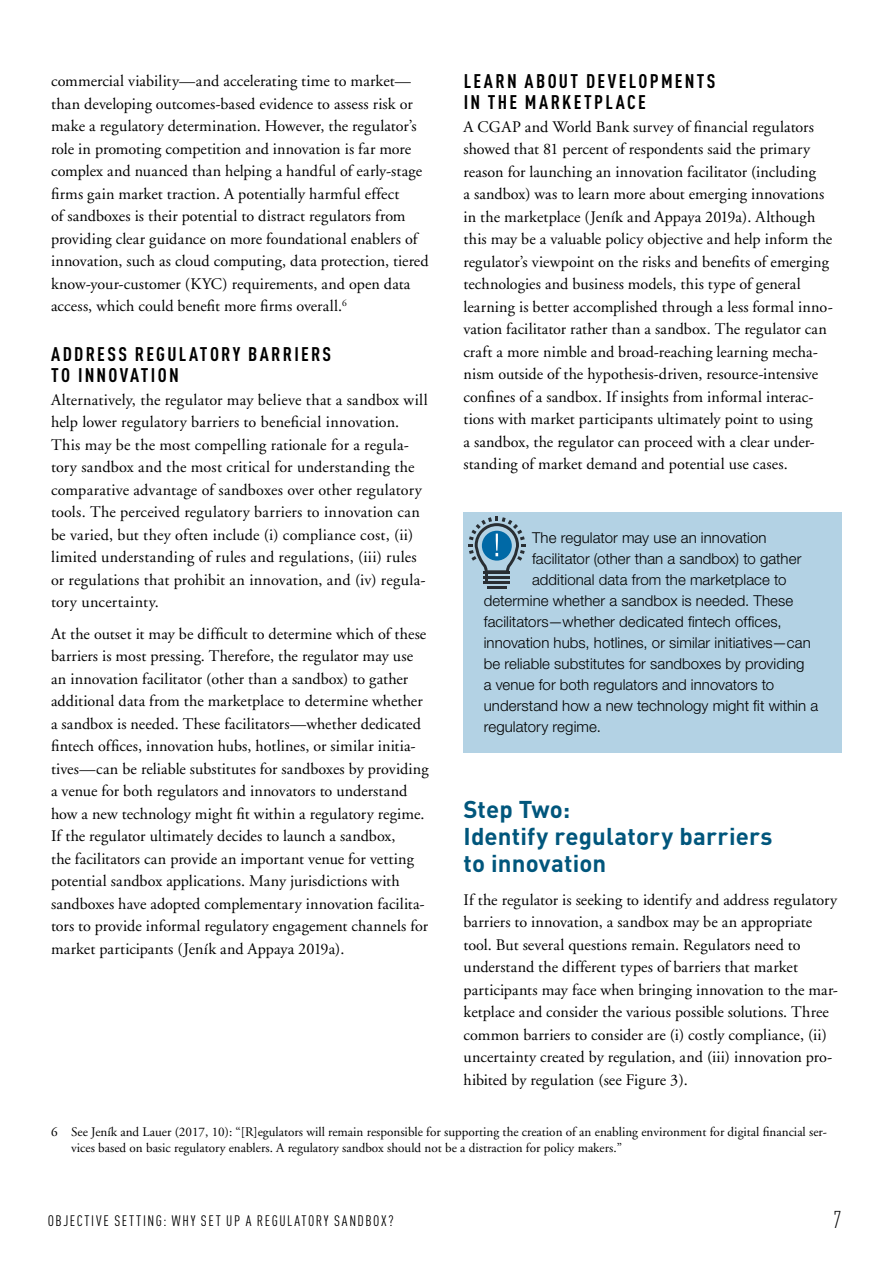
<style>
.page{position:relative;width:893px;height:1263px;background:#fff}
.page>*{position:absolute;margin:0;border:0;box-sizing:border-box;transform-origin:0 0}
.t1{font:700 24px/27px "DIN Pro";letter-spacing:.005em;color:#00567c}
.t2{font:300 condensed 24px "DIN Pro";color:#000}
.t3{font:700 condensed 19.5px/21px "DIN Pro";letter-spacing:.115em;color:#000}
.t4{font:16.2px/22.5px "Adobe Garamond";letter-spacing:.005em;color:#000}
.t5{font:300 15px "Helvetica Neue LT Std";letter-spacing:.005em;color:#000}
.t6{font:condensed 15px "DIN Pro";letter-spacing:.1em;color:#000}
.t7{font:13.2px/16.5px "Adobe Garamond";color:#000}
</style>
<div class="page">
<div style="left:463px;top:512px;width:379px;height:240px;background:#b3d2e4"></div>
<hr style="left:483px;top:581px;width:27px;height:3px;background:#292e33">
<hr style="left:487px;top:586px;width:20px;height:3px;background:#292e33">
<svg style="left:468px;top:517px;width:57px;height:64px"></svg>
<p class="t4" style="left:51px;top:70px;width:379px">commercial viability—and accelerating time to market— than developing outcomes-based evidence to assess risk or make a regulatory determination. However, the regulator’s role in promoting competition and innovation is far more complex and nuanced than helping a handful of early-stage firms gain market traction. A potentially harmful effect<br>of sandboxes is their potential to distract regulators from providing clear guidance on more foundational enablers of innovation, such as cloud computing, data protection, tiered know-your-customer (KYC) requirements, and open data access, which could benefit more firms overall.<sup>6</sup></p>
<p class="t3" style="left:51px;top:342px;width:281px">ADDRESS REGULATORY BARRIERS<br>TO INNOVATION</p>
<p class="t4" style="left:51px;top:389px;width:378px">Alternatively, the regulator may believe that a sandbox will help lower regulatory barriers to beneficial innovation.<br>This may be the most compelling rationale for a regula&shy;tory sandbox and the most critical for understanding the comparative advantage of sandboxes over other regulatory tools. The perceived regulatory barriers to innovation can be varied, but they often include (i) compliance cost, (ii) limited understanding of rules and regulations, (iii) rules or regulations that prohibit an innovation, and (iv) regula&shy;tory uncertainty.</p>
<p class="t4" style="left:51px;top:623px;width:379px">At the outset it may be difficult to determine which of these barriers is most pressing. Therefore, the regulator may use an innovation facilitator (other than a sandbox) to gather additional data from the marketplace to determine whether a sandbox is needed. These facilitators—whether dedicated fintech offices, innovation hubs, hotlines, or similar initia&shy;tives—can be reliable substitutes for sandboxes by providing a venue for both regulators and innovators to understand how a new technology might fit within a regulatory regime.<br>If the regulator ultimately decides to launch a sandbox,<br>the facilitators can provide an important venue for vetting potential sandbox applications. Many jurisdictions with sandboxes have adopted complementary innovation facilita&shy;tors to provide informal regulatory engagement channels for market participants (Jeník and Appaya 2019a).</p>
<p class="t3" style="left:464px;top:69px;width:253px">LEARN ABOUT DEVELOPMENTS<br>IN THE MARKETPLACE</p>
<p class="t4" style="left:463px;top:116px;width:371px">A CGAP and World Bank survey of financial regulators showed that 81 percent of respondents said the primary reason for launching an innovation facilitator (including<br>a sandbox) was to learn more about emerging innovations in the marketplace (Jeník and Appaya 2019a). Although this may be a valuable policy objective and help inform the regulator’s viewpoint on the risks and benefits of emerging technologies and business models, this type of general learning is better accomplished through a less formal inno&shy;vation facilitator rather than a sandbox. The regulator can craft a more nimble and broad-reaching learning mecha&shy;nism outside of the hypothesis-driven, resource-intensive confines of a sandbox. If insights from informal interac&shy;tions with market participants ultimately point to using<br>a sandbox, the regulator can proceed with a clear under&shy;standing of market demand and potential use cases.</p>
<p class="t5" style="left:532px;top:529px;width:236px">The regulator may use an innovation</p>
<p class="t5" style="left:532px;top:550px;width:271px">facilitator (other than a sandbox) to gather</p>
<p class="t5" style="left:532px;top:571px;width:256px">additional data from the marketplace to</p>
<p class="t5" style="left:484px;top:592px;width:311px">determine whether a sandbox is needed. These</p>
<p class="t5" style="left:484px;top:613px;width:299px">facilitators—whether dedicated fintech offices,</p>
<p class="t5" style="left:484px;top:634px;width:328px">innovation hubs, hotlines, or similar initiatives—can</p>
<p class="t5" style="left:484px;top:655px;width:322px">be reliable substitutes for sandboxes by providing</p>
<p class="t5" style="left:484px;top:676px;width:292px">a venue for both regulators and innovators to</p>
<p class="t5" style="left:484px;top:697px;width:336px">understand how a new technology might fit within a</p>
<p class="t5" style="left:484px;top:718px;width:119px">regulatory regime.</p>
<h1 class="t1" style="left:463px;top:793px;width:310px">Step Two:<br>Identify regulatory barriers to innovation</h1>
<p class="t4" style="left:463px;top:889px;width:376px">If the regulator is seeking to identify and address regulatory barriers to innovation, a sandbox may be an appropriate tool. But several questions remain. Regulators need to understand the different types of barriers that market participants may face when bringing innovation to the mar&shy;ketplace and consider the various possible solutions. Three common barriers to consider are (i) costly compliance, (ii) uncertainty created by regulation, and (iii) innovation pro&shy;hibited by regulation (see Figure 3).</p>
<p class="t7" style="left:71px;top:1124px;width:757px;text-indent:-20px">6 See Jeník and Lauer (2017, 10): “[R]egulators will remain responsible for supporting the creation of an enabling environment for digital financial ser&shy;vices based on basic regulatory enablers. A regulatory sandbox should not be a distraction for policy makers.”</p>
<p class="t6" style="left:48px;top:1210px;width:247px">OB JECTIVE SETTING: WHY SET UP A REGULATO</p>
<p class="t6" style="left:316px;top:1210px;width:79px">RY SANDBOX?</p>
<h1 class="t2" style="left:834px;top:1203px;width:10px">7</h1>
</div>
